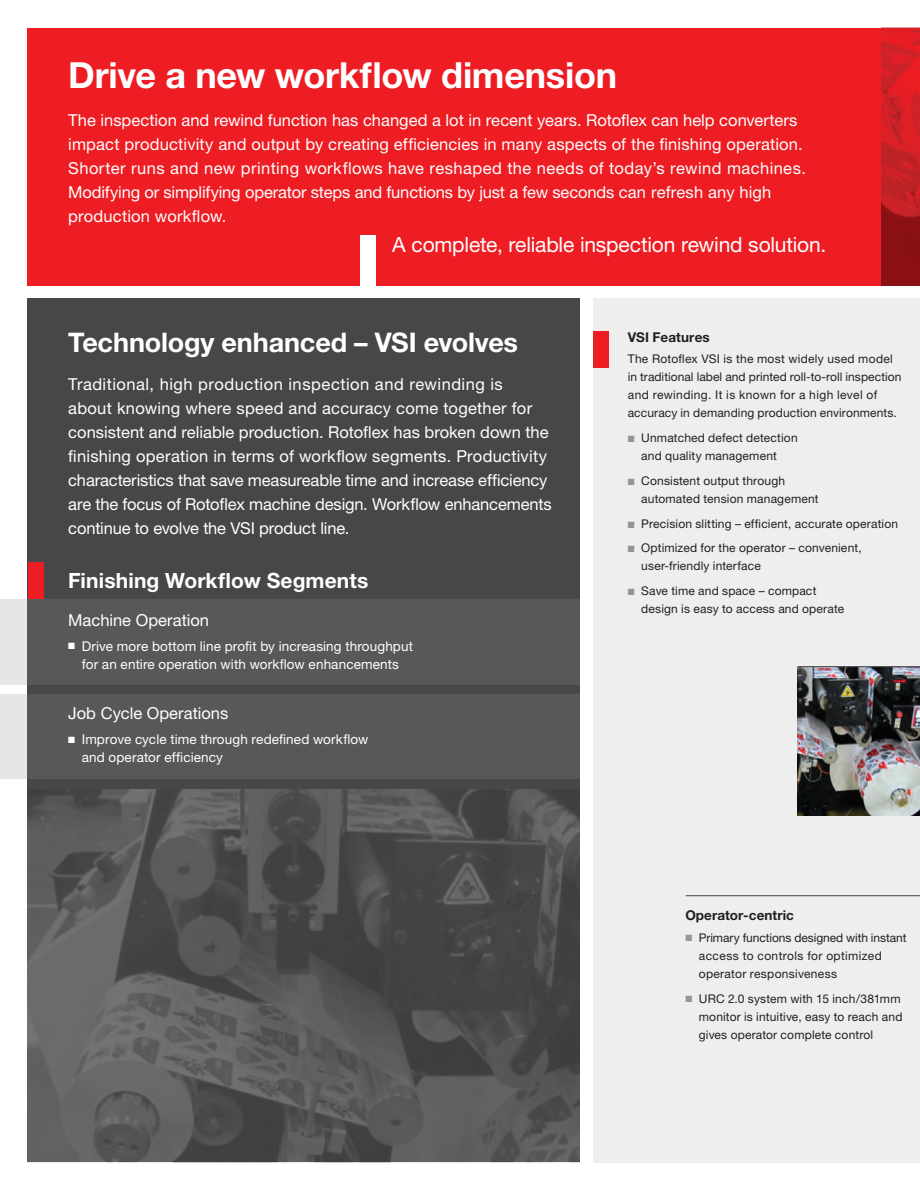
<style>
.page{position:relative;width:920px;height:1190px;background:#fff}
.page>*{position:absolute;margin:0;border:0;box-sizing:border-box;transform-origin:0 0}
.t1{font:700 36px "Helvetica Neue";letter-spacing:-.01em;color:#fff}
.t2{font:700 27px "Helvetica Neue";letter-spacing:-.01em;color:#fff}
.t3{font:21px "Helvetica Neue";letter-spacing:-.01em;color:#fff}
.t4{font:700 21px "Helvetica Neue";letter-spacing:.005em;color:#fff}
.t5{font:16.5px/24px "Helvetica Neue";letter-spacing:.005em;color:#fff}
.t6{font:13.5px/18px "Helvetica Neue";letter-spacing:.01em;color:#fff;text-align:center}
.t7{font:700 13.5px "Helvetica Neue";letter-spacing:.005em;color:#231f20}
.t8{font:12px/18px "Helvetica Neue";letter-spacing:.015em;color:#231f20}
.s1{color:#939598}
</style>
<div class="page">
<div style="left:593px;top:299px;width:326px;height:863px;background:#eeeeef"></div>
<div style="left:28px;top:299px;width:552px;height:863px;background:#464748"></div>
<div style="left:28px;top:28px;width:891px;height:257px;background:#ee1d23"></div>
<div style="left:0;top:599px;width:580px;height:85px;background:#575859"></div>
<div style="left:0;top:694px;width:580px;height:85px;background:#575859"></div>
<div style="left:360px;top:235px;width:16px;height:52px;background:#fff"></div>
<div style="left:28px;top:562px;width:16px;height:37px;background:#ee1d23"></div>
<div style="left:593px;top:331px;width:16px;height:36px;background:#ee1d23"></div>
<img style="left:28px;top:789px;width:552px;height:373px">
<img style="left:880px;top:28px;width:39px;height:258px">
<img style="left:797px;top:667px;width:122px;height:148px">
<hr style="left:797px;top:666px;width:122px;height:1px;background:#57585a">
<hr style="left:685px;top:895px;width:234px;height:1px;background:#57585a">
<h1 class="t1" style="left:68px;top:53px;width:550px">Drive a new workflow dimension</h1>
<p class="t5" style="left:68px;top:108px;width:739px">The inspection and rewind function has changed a lot in recent years. Rotoflex can help converters impact productivity and output by creating efficiencies in many aspects of the finishing operation.<br>Shorter runs and new printing workflows have reshaped the needs of today’s rewind machines.<br>Modifying or simplifying operator steps and functions by just a few seconds can refresh any high production workflow.</p>
<p class="t3" style="left:392px;top:232px;width:435px">A complete, reliable inspection rewind solution.</p>
<h2 class="t2" style="left:68px;top:326px;width:451px">Technology enhanced – VSI evolves</h2>
<p class="t5" style="left:68px;top:371px;width:485px">Traditional, high production inspection and rewinding is<br>about knowing where speed and accuracy come together for consistent and reliable production. Rotoflex has broken down the finishing operation in terms of workflow segments. Productivity characteristics that save measureable time and increase efficiency are the focus of Rotoflex machine design. Workflow enhancements continue to evolve the VSI product line.</p>
<p class="t4" style="left:68px;top:568px;width:301px">Finishing Workflow Segments</p>
<p class="t5" style="left:68px;top:608px;width:142px">Machine Operation</p>
<p class="t6" style="left:68px;top:636px;width:346px">■ Drive more bottom line profit by increasing throughput for an entire operation with workflow enhancements</p>
<p class="t5" style="left:68px;top:701px;width:162px">Job Cycle Operations</p>
<p class="t6" style="left:82px;top:730px;width:288px;text-align:left;text-indent:-14px">■ Improve cycle time through redefined workflow and operator efficiency</p>
<p class="t7" style="left:627px;top:328px;width:83px">VSI Features</p>
<p class="t8" style="left:627px;top:350px;width:275px">The Rotoflex VSI is the most widely used model in traditional label and printed roll-to-roll inspection and rewinding. It is known for a high level of accuracy in demanding production environments.</p>
<p class="t8" style="left:641px;top:428px;width:158px;text-indent:-13px"><span class="s1">■</span> Unmatched defect detection and quality management</p>
<p class="t8" style="left:641px;top:471px;width:179px;text-indent:-13px"><span class="s1">■</span> Consistent output through automated tension management</p>
<p class="t8" style="left:627px;top:514px;width:272px"><span class="s1">■</span> Precision slitting – efficient, accurate operation</p>
<p class="t8" style="left:641px;top:539px;width:222px;text-indent:-13px"><span class="s1">■</span> Optimized for the operator – convenient, user-friendly interface</p>
<p class="t8" style="left:641px;top:581px;width:204px;text-indent:-13px"><span class="s1">■</span> Save time and space – compact design is easy to access and operate</p>
<p class="t7" style="left:685px;top:906px;width:110px">Operator-centric</p>
<p class="t8" style="left:698px;top:928px;width:209px;text-indent:-14px"><span class="s1">■</span> Primary functions designed with instant access to controls for optimized operator responsiveness</p>
<p class="t8" style="left:698px;top:989px;width:205px;text-indent:-14px"><span class="s1">■</span> URC 2.0 system with 15 inch/381mm monitor is intuitive, easy to reach and gives operator complete control</p>
</div>
